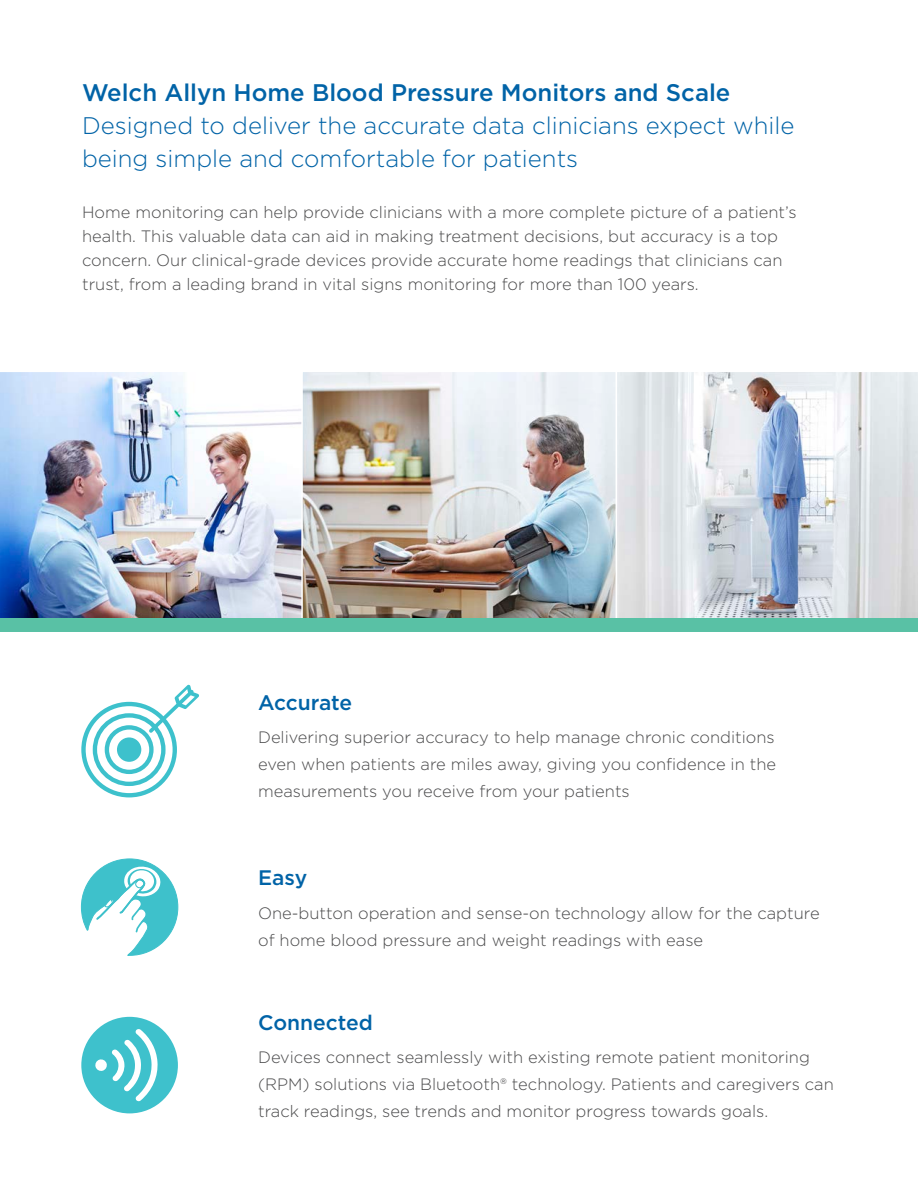
<style>
.page{position:relative;width:918px;height:1188px;background:#fff}
.page>*{position:absolute;margin:0;border:0;box-sizing:border-box;transform-origin:0 0}
.t1{font:300 24px/33px "Gotham";color:#0163a7}
.t2{font:500 21px "Gotham";color:#0163a7}
.t3{font:300 16.5px/27px "Gotham";color:#4a4a4b}
.s1{font-weight:500}
</style>
<div class="page">
<img style="left:0;top:372px;width:301px;height:246px">
<svg style="left:618px;top:372px;width:300px;height:246px;background:#d3d8e0"></svg>
<img style="left:301px;top:372px;width:317px;height:246px">
<svg style="left:81px;top:685px;width:118px;height:113px"></svg>
<svg style="left:81px;top:859px;width:97px;height:97px"></svg>
<div style="left:81px;top:1017px;width:97px;height:96px;background:#3ec1cc;border-radius:50%"></div>
<svg style="left:95px;top:1029px;width:63px;height:72px"></svg>
<div style="left:0;top:618px;width:918px;height:14px;background:#59c1a5"></div>
<p class="t1" style="left:82px;top:75px;width:714px"><span class="s1">Welch Allyn Home Blood Pressure Monitors and Scale<br></span>Designed to deliver the accurate data clinicians expect while being simple and comfortable for patients</p>
<p class="t3" style="left:82px;top:199px;width:716px;line-height:24px">Home monitoring can help provide clinicians with a more complete picture of a patient’s health. This valuable data can aid in making treatment decisions, but accuracy is a top concern. Our clinical-grade devices provide accurate home readings that clinicians can trust, from a leading brand in vital signs monitoring for more than 100 years.</p>
<p class="t2" style="left:258px;top:689px;width:96px">Accurate</p>
<p class="t3" style="left:258px;top:724px;width:520px;text-align:justify">Delivering superior accuracy to help manage chronic conditions even when patients are miles away, giving you confidence in the measurements you receive from your patients</p>
<p class="t2" style="left:258px;top:864px;width:51px">Easy</p>
<p class="t3" style="left:258px;top:899px;width:563px">One-button operation and sense-on technology allow for the capture of home blood pressure and weight readings with ease</p>
<p class="t2" style="left:258px;top:1008px;width:116px">Connected</p>
<p class="t3" style="left:258px;top:1044px;width:577px">Devices connect seamlessly with existing remote patient monitoring (RPM) solutions via Bluetooth® technology. Patients and caregivers can track readings, see trends and monitor progress towards goals.</p>
</div>
